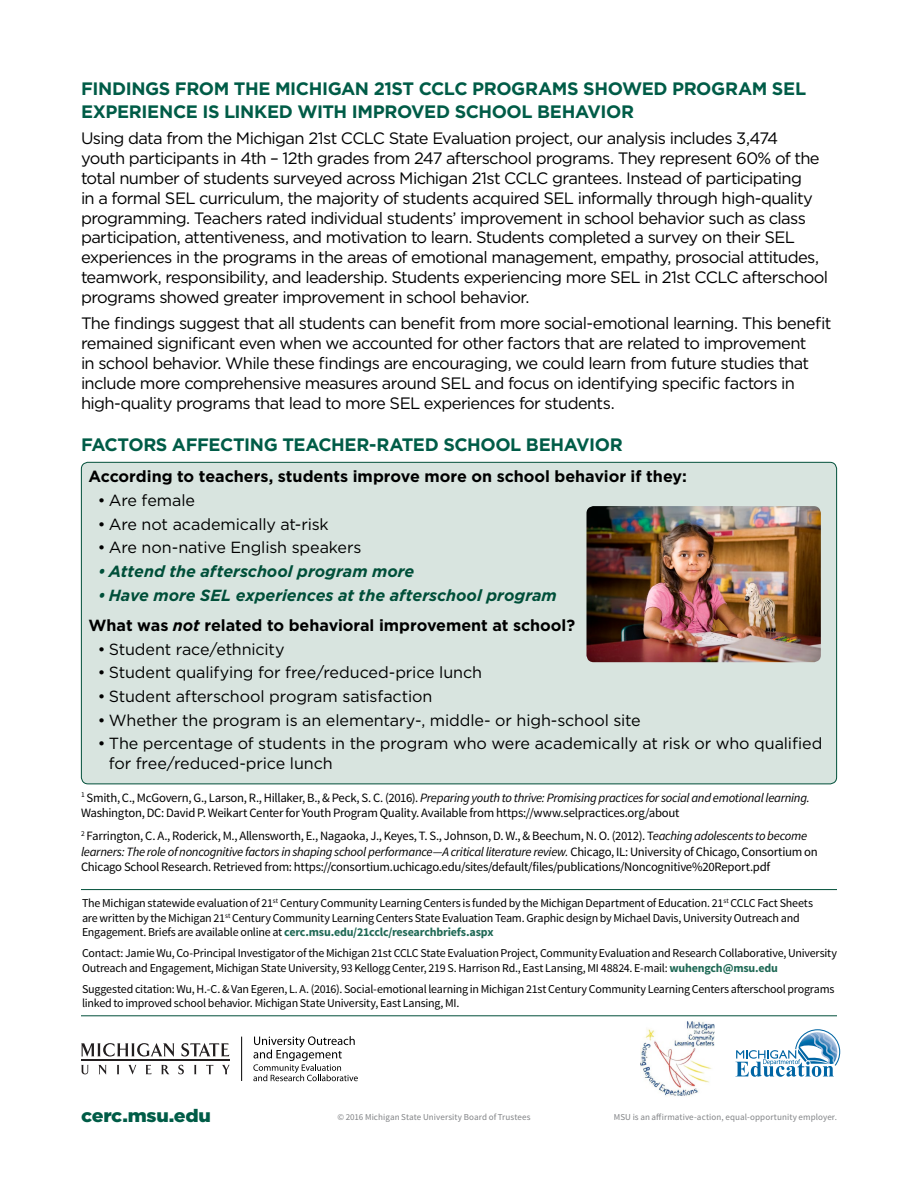
<style>
.page{position:relative;width:918px;height:1188px;background:#fff}
.page>*{position:absolute;margin:0;border:0;box-sizing:border-box;transform-origin:0 0}
.Second_page_H1{font:700 18px/22.5px "Gotham";letter-spacing:-.02em;color:#005c47}
.t1{font:900 18px "Gotham";letter-spacing:-.015em;color:#005c47;scale:1.09 1}
.First_Paragraph{font:16.5px/19.8px "Gotham";letter-spacing:-.04em;color:#000}
.t2{font:16.2px/19.8px "Gotham";letter-spacing:-.005em;color:#000}
.t3{font:italic 700 16.2px/30.5px "Gotham";color:#004f39;text-align:center}
.t4{font:700 16.2px "Gotham";color:#000}
.Bottom_Matter{font:12.75px/15.8px "Source Sans Pro";letter-spacing:-.02em;color:#000}
.Bottom_Matter-2{font:12px/14.4px "Source Sans Pro";letter-spacing:-.02em;color:#000}
.t5{font:9px "Source Sans Pro";letter-spacing:.01em;color:#808285}
.s1{font-style:normal;color:#000}
.s2{color:#000}
.s3{font-style:italic}
.s4{font-weight:700;color:#1f6955}
</style>
<div class="page">
<hr style="left:81px;top:889px;width:756px;height:1px;background:#004f39">
<hr style="left:81px;top:1015px;width:756px;height:1px;background:#004f39">
<div style="left:81px;top:462px;width:756px;height:322px;background:#d8e4df;border-radius:7px"></div>
<svg style="left:81px;top:1065px;width:8px;height:9px"></svg>
<svg style="left:98px;top:1065px;width:8px;height:10px"></svg>
<svg style="left:117px;top:1065px;width:2px;height:9px"></svg>
<svg style="left:128px;top:1065px;width:8px;height:10px"></svg>
<svg style="left:146px;top:1065px;width:6px;height:9px"></svg>
<svg style="left:161px;top:1065px;width:8px;height:9px"></svg>
<svg style="left:178px;top:1065px;width:6px;height:9px"></svg>
<svg style="left:194px;top:1065px;width:2px;height:9px"></svg>
<svg style="left:206px;top:1065px;width:7px;height:9px"></svg>
<svg style="left:222px;top:1065px;width:8px;height:9px"></svg>
<svg style="left:81px;top:1043px;width:93px;height:14px"></svg>
<svg style="left:181px;top:1043px;width:48px;height:14px"></svg>
<hr style="left:81px;top:1060px;width:149px;height:1px;background:#231f20">
<hr style="left:241px;top:1037px;width:1px;height:44px;background:#000">
<svg style="left:253px;top:1036px;width:105px;height:45px"></svg>
<img style="left:641px;top:1021px;width:73px;height:75px">
<svg style="left:735px;top:1029px;width:105px;height:48px"></svg>
<img style="left:586px;top:506px;width:235px;height:156px">
<p class="Second_page_H1" style="left:81px;top:78px;width:727px">FINDINGS FROM THE MICHIGAN 21ST CCLC PROGRAMS SHOWED PROGRAM SEL<br>EXPERIENCE IS LINKED WITH IMPROVED SCHOOL BEHAVIOR</p>
<p class="First_Paragraph" style="left:81px;top:128px;width:749px">Using data from the Michigan 21st CCLC State Evaluation project, our analysis includes 3,474<br>youth participants in 4th – 12th grades from 247 afterschool programs. They represent 60% of the total number of students surveyed across Michigan 21st CCLC grantees. Instead of participating<br>in a formal SEL curriculum, the majority of students acquired SEL informally through high-quality programming. Teachers rated individual students’ improvement in school behavior such as class participation, attentiveness, and motivation to learn. Students completed a survey on their SEL experiences in the programs in the areas of emotional management, empathy, prosocial attitudes, teamwork, responsibility, and leadership. Students experiencing more SEL in 21st CCLC afterschool programs showed greater improvement in school behavior.</p>
<p class="First_Paragraph" style="left:81px;top:313px;width:752px">The findings suggest that all students can benefit from more social-emotional learning. This benefit remained significant even when we accounted for other factors that are related to improvement<br>in school behavior. While these findings are encouraging, we could learn from future studies that include more comprehensive measures around SEL and focus on identifying specific factors in high-quality programs that lead to more SEL experiences for students.</p>
<h2 class="Second_page_H1" style="left:81px;top:434px;width:543px">FACTORS AFFECTING TEACHER-RATED SCHOOL BEHAVIOR</h2>
<p class="t4" style="left:88px;top:466px;width:600px">According to teachers, students improve more on school behavior if they:</p>
<p class="t2" style="left:98px;top:490px;width:99px">• Are female</p>
<p class="t2" style="left:98px;top:514px;width:232px">• Are not academically at-risk</p>
<p class="t2" style="left:98px;top:537px;width:265px">• Are non-native English speakers</p>
<p class="t3" style="left:98px;top:556px;width:318px">• Attend the afterschool program more</p>
<p class="t3" style="left:89px;top:580px;width:488px">• Have more SEL experiences at the afterschool program<br><span class="s1">What was</span> <span class="s2">not</span> <span class="s1">related to behavioral improvement at school?</span></p>
<p class="t2" style="left:98px;top:639px;width:188px">• Student race/ethnicity</p>
<p class="t2" style="left:98px;top:662px;width:386px">• Student qualifying for free/reduced-price lunch</p>
<p class="t2" style="left:98px;top:686px;width:336px">• Student afterschool program satisfaction</p>
<p class="t2" style="left:98px;top:710px;width:544px">• Whether the program is an elementary-, middle- or high-school site</p>
<p class="t2" style="left:109px;top:734px;width:715px;text-indent:-11px">• The percentage of students in the program who were academically at risk or who qualified for free/reduced-price lunch</p>
<p class="Bottom_Matter" style="left:81px;top:790px;width:730px"><sup>1</sup> Smith, C., McGovern, G., Larson, R., Hillaker, B., &amp; Peck, S. C. (2016). <span class="s3">Preparing youth to thrive: Promising practices for social and emotional learning.<br></span>Washington, DC: David P. Weikart Center for Youth Program Quality. Available from https://www.selpractices.org/about</p>
<p class="Bottom_Matter" style="left:81px;top:828px;width:738px"><sup>2</sup> Farrington, C. A., Roderick, M., Allensworth, E., Nagaoka, J., Keyes, T. S., Johnson, D. W., &amp; Beechum, N. O. (2012). T<span class="s3">eaching adolescents to become learners: The role of noncognitive factors in shaping school performance—A critical literature review.</span> Chicago, IL: University of Chicago, Consortium on<br>Chicago School Research. Retrieved from: https://consortium.uchicago.edu/sites/default/files/publications/Noncognitive%20Report.pdf</p>
<p class="Bottom_Matter-2" style="left:82px;top:896px;width:732px">The Michigan statewide evaluation of 21<sup>st</sup> Century Community Learning Centers is funded by the Michigan Department of Education. 21<sup>st</sup> CCLC Fact Sheets are written by the Michigan 21<sup>st</sup> Century Community Learning Centers State Evaluation Team. Graphic design by Michael Davis, University Outreach and<br>Engagement. Briefs are available online at <span class="s4">cerc.msu.edu/21cclc/researchbriefs.aspx</span></p>
<p class="Bottom_Matter-2" style="left:82px;top:946px;width:756px">Contact: Jamie Wu, Co-Principal Investigator of the Michigan 21st CCLC State Evaluation Project, Community Evaluation and Research Collaborative, University<br>Outreach and Engagement, Michigan State University, 93 Kellogg Center, 219 S. Harrison Rd., East Lansing, MI 48824. E-mail: <span class="s4">wuhengch@msu.edu</span></p>
<p class="Bottom_Matter-2" style="left:82px;top:982px;width:754px">Suggested citation: Wu, H.-C. &amp; Van Egeren, L. A. (2016). Social-emotional learning in Michigan 21st Century Community Learning Centers afterschool programs linked to improved school behavior. Michigan State University, East Lansing, MI.</p>
<h3 class="t1" style="left:81px;top:1103px;width:120px">cerc.msu.edu</h3>
<p class="t5" style="left:338px;top:1112px;width:195px">© 2016 Michigan State University Board of Trustees</p>
<p class="t5" style="left:614px;top:1112px;width:225px">MSU is an affirmative-action, equal-opportunity employer.</p>
</div>
